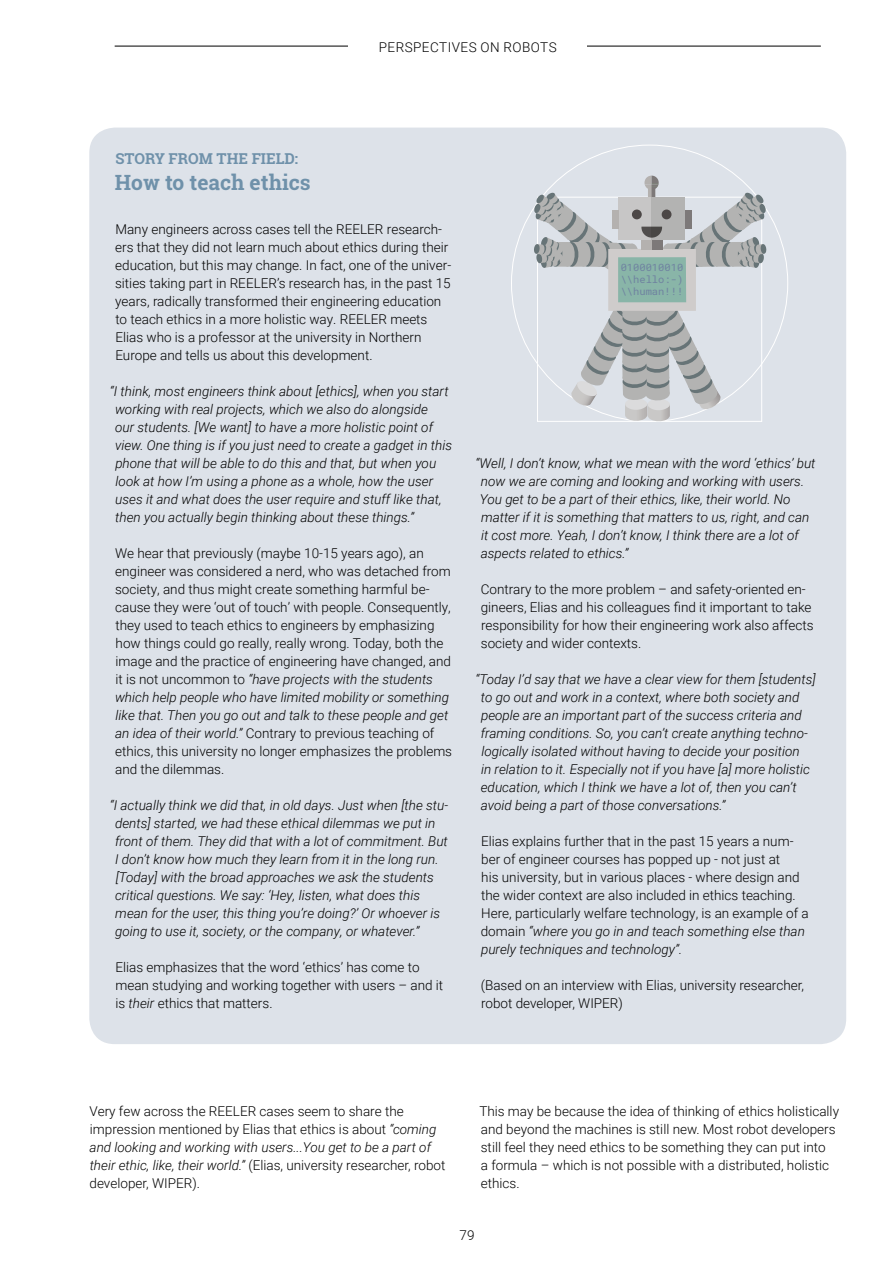
<style>
.page{position:relative;width:893px;height:1263px;background:#fff}
.page>*{position:absolute;margin:0;border:0;box-sizing:border-box;transform-origin:0 0}
.t1{font:700 21px "Roboto Slab";color:#6f91aa}
.t2{font:700 15px "Roboto Slab";color:#6f91aa}
.t3{font:300 13.5px/18px "Roboto";color:#000}
.t4{font:italic 300 13.5px/18px "Roboto";color:#000}
.t5{font:300 13.5px "Roboto";letter-spacing:.035em;color:#000}
.t6{font:9.9px/12px "Roboto Mono";color:#6f82a0;text-align:justify;scale:1.05 1}
.s1{font-style:italic}
</style>
<div class="page">
<hr style="left:115px;top:46px;width:706px;height:1px;background:#000">
<div style="left:349px;top:38px;width:238px;height:22px;background:#fff"></div>
<div style="left:89px;top:128px;width:757px;height:916px;background:#dde2e9;border-radius:26px"></div>
<svg style="left:534px;top:176px;width:233px;height:246px"></svg>
<p class="t5" style="left:379px;top:38px;width:179px">PERSPECTIVES ON ROBOTS</p>
<p class="t2" style="left:115px;top:149px;width:184px">STORY FROM THE FIELD:</p>
<h1 class="t1" style="left:115px;top:168px;width:197px">How to teach ethics</h1>
<p class="t3" style="left:115px;top:220px;width:338px">Many engineers across cases tell the REELER research&shy;ers that they did not learn much about ethics during their education, but this may change. In fact, one of the univer&shy;sities taking part in REELER’s research has, in the past 15 years, radically transformed their engineering education to teach ethics in a more holistic way. REELER meets Elias who is a professor at the university in Northern Europe and tells us about this development.</p>
<p class="t4" style="left:115px;top:382px;width:339px;text-indent:-5px">“I think, most engineers think about [ethics], when you start working with real projects, which we also do alongside<br>our students. [We want] to have a more holistic point of view. One thing is if you just need to create a gadget in this phone that will be able to do this and that, but when you look at how I’m using a phone as a whole, how the user uses it and what does the user require and stuff like that, then you actually begin thinking about these things.”</p>
<p class="t3" style="left:115px;top:544px;width:339px">We hear that previously (maybe 10-15 years ago), an engineer was considered a nerd, who was detached from society, and thus might create something harmful be&shy;cause they were ‘out of touch’ with people. Consequently, they used to teach ethics to engineers by emphasizing how things could go really, really wrong. Today, both the image and the practice of engineering have changed, and it is not uncommon to <span class="s1">“have projects with the students which help people who have limited mobility or something like that. Then you go out and talk to these people and get an idea of their world.”</span> Contrary to previous teaching of ethics, this university no longer emphasizes the problems and the dilemmas.</p>
<p class="t4" style="left:115px;top:796px;width:335px;text-indent:-5px">“I actually think we did that, in old days. Just when [the stu&shy;dents] started, we had these ethical dilemmas we put in front of them. They did that with a lot of commitment. But I don’t know how much they learn from it in the long run. [Today] with the broad approaches we ask the students critical questions. We say: ‘Hey, listen, what does this mean for the user, this thing you’re doing?’ Or whoever is going to use it, society, or the company, or whatever.”</p>
<p class="t3" style="left:115px;top:958px;width:329px">Elias emphasizes that the word ‘ethics’ has come to mean studying and working together with users – and it is <span class="s1">their</span> ethics that matters.</p>
<p class="t6" style="left:621px;top:261px;width:61px">0100010010 \\hello:-) \\human!!!</p>
<p class="t4" style="left:480px;top:454px;width:337px;text-indent:-4px">“Well, I don’t know, what we mean with the word ‘ethics’ but now we are coming and looking and working with users.<br>You get to be a part of their ethics, like, their world. No matter if it is something that matters to us, right, and can it cost more. Yeah, I don’t know, I think there are a lot of aspects related to ethics.”</p>
<p class="t3" style="left:481px;top:580px;width:334px">Contrary to the more problem – and safety-oriented en&shy;gineers, Elias and his colleagues find it important to take responsibility for how their engineering work also affects society and wider contexts.</p>
<p class="t4" style="left:481px;top:670px;width:336px;text-indent:-5px">“Today I’d say that we have a clear view for them [students] to go out and work in a context, where both society and people are an important part of the success criteria and framing conditions. So, you can’t create anything techno&shy;logically isolated without having to decide your position<br>in relation to it. Especially not if you have [a] more holistic education, which I think we have a lot of, then you can’t avoid being a part of those conversations.”</p>
<p class="t3" style="left:481px;top:832px;width:329px">Elias explains further that in the past 15 years a num&shy;ber of engineer courses has popped up - not just at<br>his university, but in various places - where design and the wider context are also included in ethics teaching.<br>Here, particularly welfare technology, is an example of a domain <span class="s1">“where you go in and teach something else than purely techniques and technology”.</span></p>
<p class="t3" style="left:481px;top:975px;width:325px">(Based on an interview with Elias, university researcher, robot developer, WIPER)</p>
<p class="t3" style="left:89px;top:1101px;width:358px">Very few across the REELER cases seem to share the impression mentioned by Elias that ethics is about <span class="s1">“coming and looking and working with users...You get to be a part of their ethic, like, their world.”</span> (Elias, university researcher, robot developer, WIPER).</p>
<p class="t3" style="left:479px;top:1101px;width:361px">This may be because the idea of thinking of ethics holistically and beyond the machines is still new. Most robot developers still feel they need ethics to be something they can put into<br>a formula – which is not possible with a distributed, holistic ethics.</p>
<p class="t3" style="left:459px;top:1226px;width:16px">79</p>
</div>
